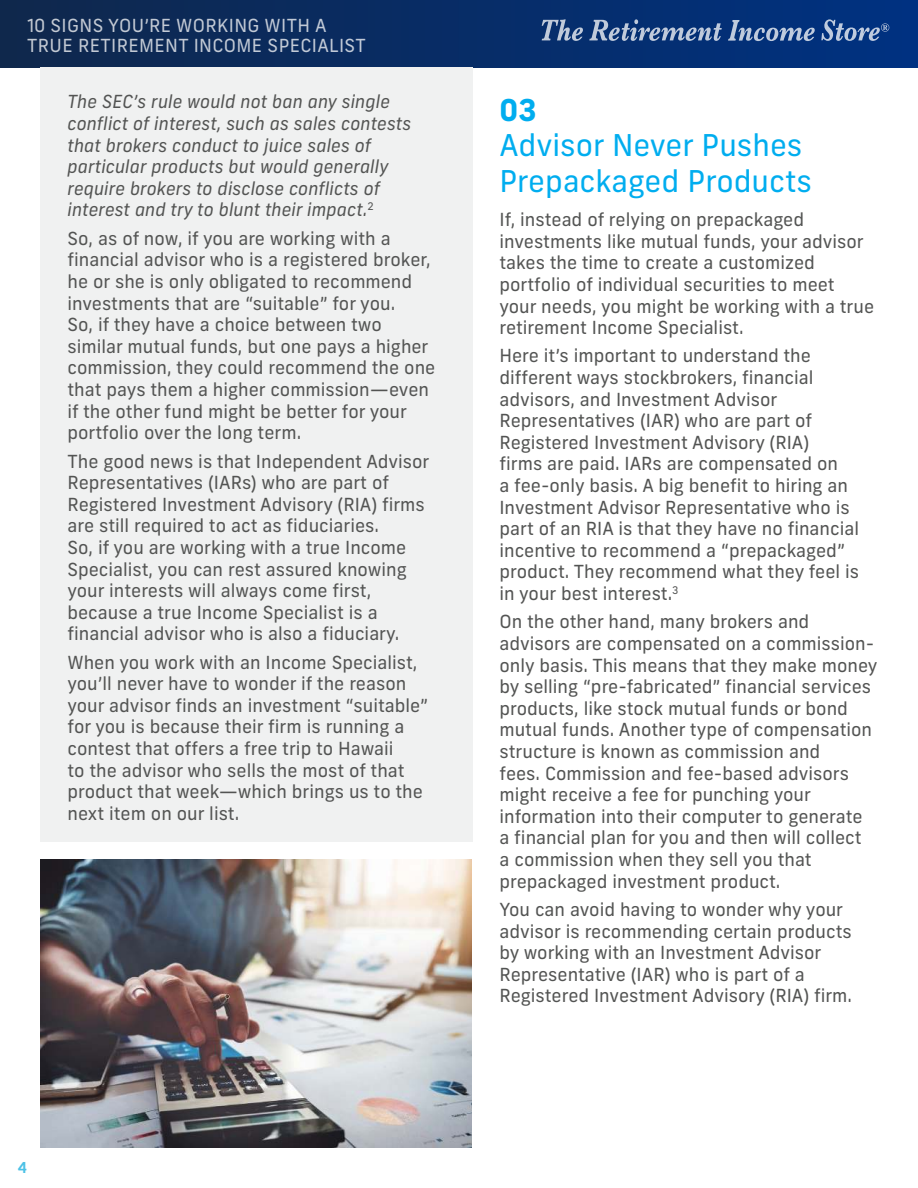
<style>
.page{position:relative;width:918px;height:1188px;background:#fff}
.page>*{position:absolute;margin:0;border:0;box-sizing:border-box;transform-origin:0 0}
.t1{font:30px/36px "Frank New";color:#00adef}
.t2{font:700 30px "Frank New";color:#00adef}
.t3{font:18px/21.6px "Frank New";color:#535453}
.t4{font:italic 18px/21.6px "Frank New";color:#535453}
.t5{font:18px/20.2px "Frank New";letter-spacing:.02em;color:#fff}
.t6{font:900 15px "Lato";color:#4dc1e6}
</style>
<div class="page">
<img style="left:0;top:0;width:918px;height:68px">
<svg style="left:542px;top:19px;width:41px;height:22px"></svg>
<svg style="left:589px;top:15px;width:226px;height:26px"></svg>
<svg style="left:821px;top:19px;width:68px;height:22px"></svg>
<div style="left:41px;top:67px;width:432px;height:775px;background:#f0f1f1"></div>
<img style="left:40px;top:860px;width:432px;height:287px">
<p class="t5" style="left:27px;top:15px;width:340px">10 SIGNS YOU’RE WORKING WITH A<br>TRUE RETIREMENT INCOME SPECIALIST</p>
<p class="t4" style="left:68px;top:93px;width:345px">The SEC’s rule would not ban any single conflict of interest, such as sales contests that brokers conduct to juice sales of particular products but would generally require brokers to disclose conflicts of interest and try to blunt their impact.<sup>2</sup></p>
<p class="t3" style="left:68px;top:229px;width:369px">So, as of now, if you are working with a financial advisor who is a registered broker, he or she is only obligated to recommend investments that are “suitable” for you.<br>So, if they have a choice between two similar mutual funds, but one pays a higher commission, they could recommend the one that pays them a higher commission—even if the other fund might be better for your portfolio over the long term.</p>
<p class="t3" style="left:68px;top:452px;width:363px">The good news is that Independent Advisor Representatives (IARs) who are part of Registered Investment Advisory (RIA) firms are still required to act as fiduciaries.<br>So, if you are working with a true Income Specialist, you can rest assured knowing your interests will always come first, because a true Income Specialist is a financial advisor who is also a fiduciary.</p>
<p class="t3" style="left:68px;top:653px;width:362px">When you work with an Income Specialist, you’ll never have to wonder if the reason your advisor finds an investment “suitable” for you is because their firm is running a contest that offers a free trip to Hawaii<br>to the advisor who sells the most of that product that week—which brings us to the next item on our list.</p>
<p class="t6" style="left:18px;top:1159px;width:10px">4</p>
<h1 class="t2" style="left:500px;top:98px;width:39px">03</h1>
<h1 class="t1" style="left:500px;top:130px;width:314px">Advisor Never Pushes<br>Prepackaged Products</h1>
<p class="t3" style="left:500px;top:210px;width:376px">If, instead of relying on prepackaged investments like mutual funds, your advisor takes the time to create a customized portfolio of individual securities to meet your needs, you might be working with a true retirement Income Specialist.</p>
<p class="t3" style="left:500px;top:347px;width:361px">Here it’s important to understand the different ways stockbrokers, financial advisors, and Investment Advisor Representatives (IAR) who are part of Registered Investment Advisory (RIA)<br>firms are paid. IARs are compensated on<br>a fee-only basis. A big benefit to hiring an Investment Advisor Representative who is part of an RIA is that they have no financial incentive to recommend a “prepackaged” product. They recommend what they feel is in your best interest.<sup>3</sup></p>
<p class="t3" style="left:500px;top:613px;width:380px">On the other hand, many brokers and advisors are compensated on a commission&shy;only basis. This means that they make money by selling “pre-fabricated” financial services products, like stock mutual funds or bond mutual funds. Another type of compensation structure is known as commission and<br>fees. Commission and fee-based advisors might receive a fee for punching your information into their computer to generate<br>a financial plan for you and then will collect<br>a commission when they sell you that prepackaged investment product.</p>
<p class="t3" style="left:500px;top:900px;width:354px">You can avoid having to wonder why your advisor is recommending certain products by working with an Investment Advisor Representative (IAR) who is part of a Registered Investment Advisory (RIA) firm.</p>
</div>
